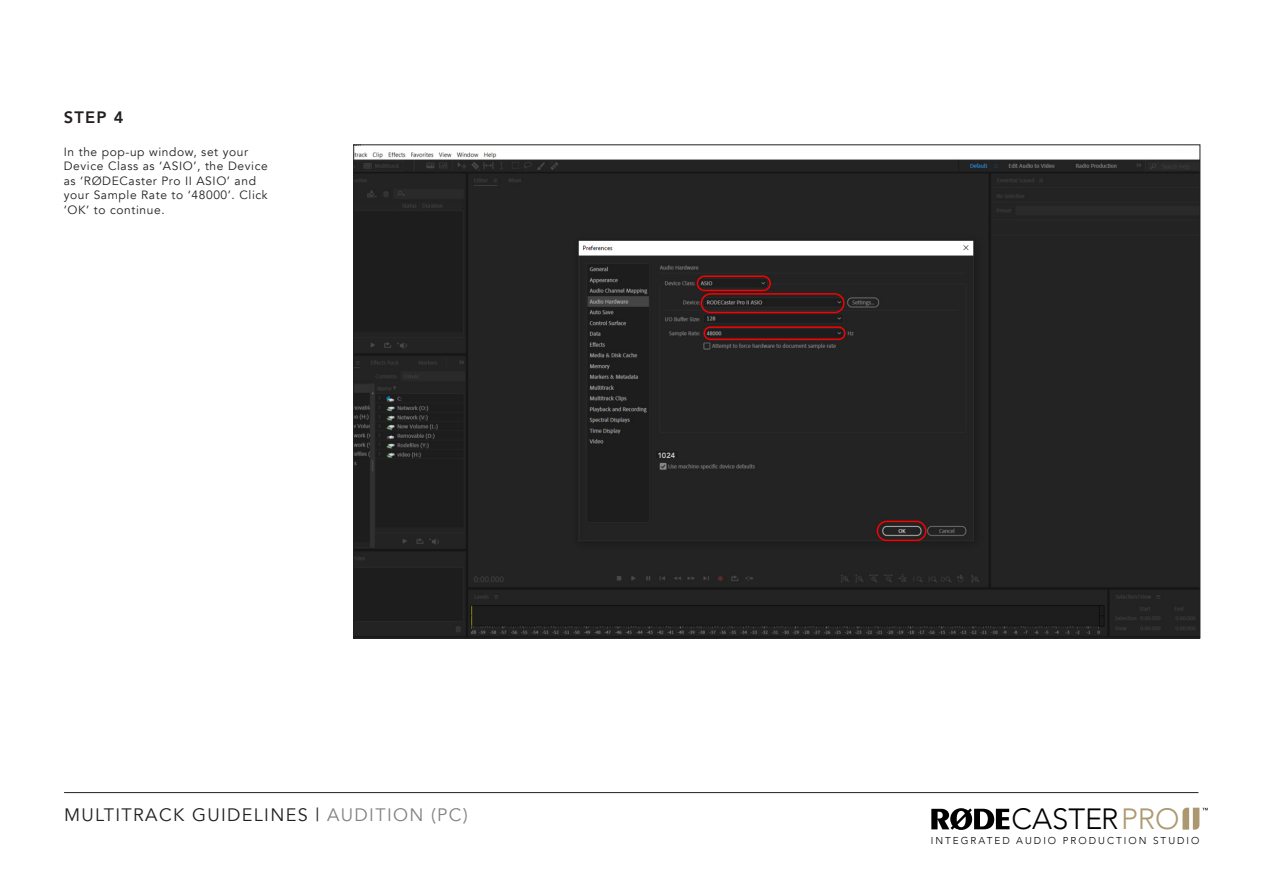
<style>
.page{position:relative;width:1263px;height:893px;background:#fff}
.page>*{position:absolute;margin:0;border:0;box-sizing:border-box;transform-origin:0 0}
.t1{font:300 29.25px "Avenir";color:#000}
.t2{font:18px "Avenir";letter-spacing:.075em;color:#231f20}
.t3{font:800 16.5px "Avenir";color:#231f20}
.t4{font:12px/14.4px "Avenir";letter-spacing:.05em;color:#231f20}
.t5{font:300 10.05px "Avenir";letter-spacing:.2em;color:#000}
.t6{font:800 7.5px "Avenir";color:#fff}
.s1{color:#808285}
.s2{color:#ad9970}
</style>
<div class="page">
<svg style="left:931px;top:808px;width:78px;height:22px"></svg>
<svg style="left:1182px;top:808px;width:26px;height:22px"></svg>
<hr style="left:64px;top:792px;width:1134px;height:1px;background:#231f20">
<img style="left:356px;top:152px;width:842px;height:484px">
<div style="left:656px;top:452px;width:22px;height:6px;background:#1d1d1d"></div>
<h3 class="t3" style="left:64px;top:104px;width:61px">STEP 4</h3>
<p class="t4" style="left:64px;top:145px;width:205px">In the pop-up window, set your<br>Device Class as ‘ASIO’, the Device as ‘RØDECaster Pro II ASIO’ and your Sample Rate to ‘48000’. Click ‘OK’ to continue.</p>
<h2 class="t2" style="left:64px;top:804px;width:405px">MULTITRACK GUIDELINES | <span class="s1">AUDITION (PC)</span></h2>
<p class="t6" style="left:657px;top:449px;width:19px">1024</p>
<h1 class="t1" style="left:1012px;top:802px;width:169px">CASTER<span class="s2">PRO</span></h1>
<p class="t5" style="left:931px;top:835px;width:270px">INTEGRATED AUDIO PRODUCTION STUDIO</p>
</div>
